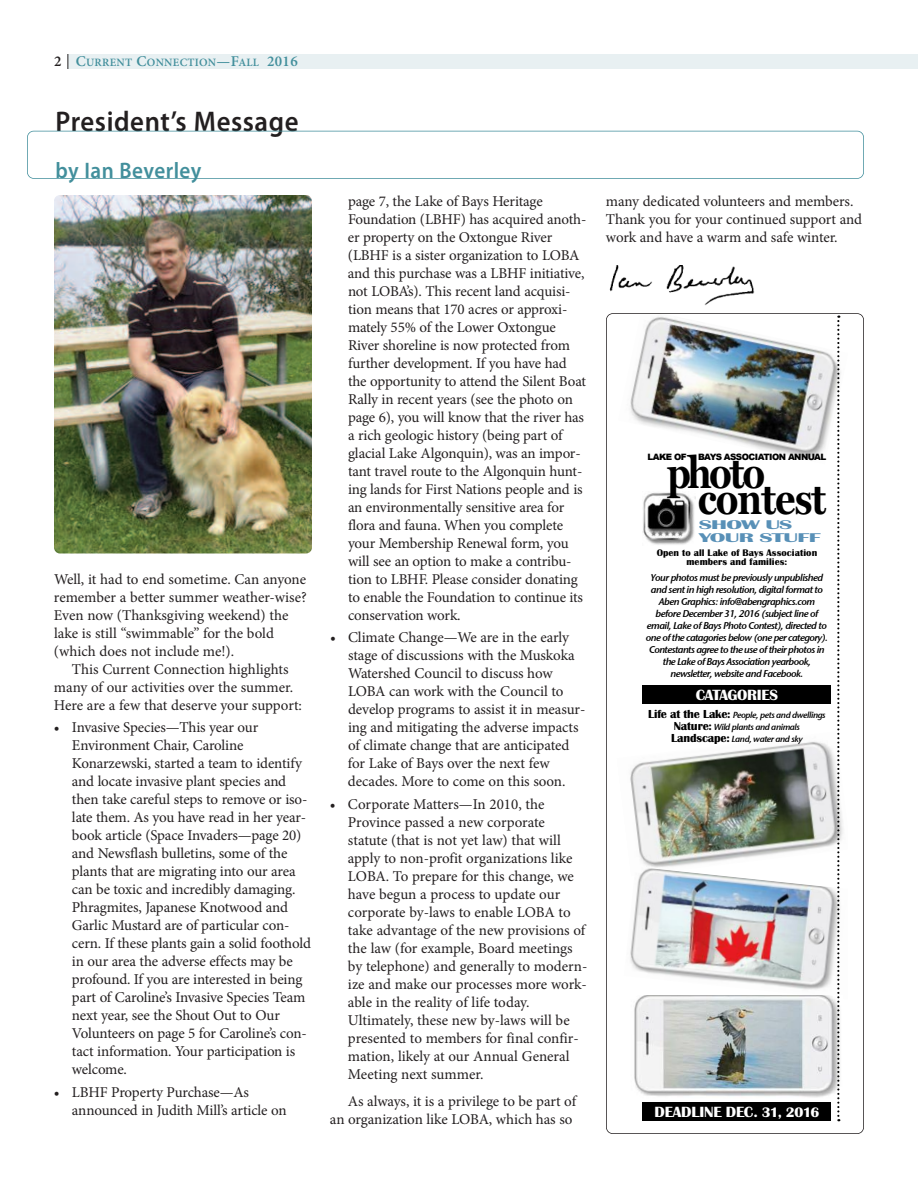
<style>
.page{position:relative;width:918px;height:1188px;background:#fff}
.page>*{position:absolute;margin:0;border:0;box-sizing:border-box;transform-origin:0 0}
.t1{font:700 44.85px "Miller Text";letter-spacing:-.025em;color:#000;scale:.89 1}
.t2{font:600 28.5px "Myriad Pro";letter-spacing:.02em;color:#231f20;scale:.94 1}
.t3{font:600 22.5px "Myriad Pro";letter-spacing:.02em;color:#428f9c;scale:.94 1}
.t4{font:700 15.3px "Britannic TOT";letter-spacing:-.02em;color:#fff}
.t5{font:15px/18px "Minion Pro";letter-spacing:-.01em;color:#231f20}
.t6{font:700 13.2px/13.2px "Britannic TOT";letter-spacing:-.03em;color:#5890b7;scale:1.84 1}
.t7{font:600 11.25px "Minion Pro";letter-spacing:.025em;color:#428f9c}
.t8{font:9.9px/12px "Stone Sans Sem ITCTT Semi Ita";letter-spacing:-.055em;color:#000;text-align:center}
.t9{font:700 9.9px/9.9px "Britannic TOT";letter-spacing:.01em;color:#000;text-align:center}
.t10{font:8.7px/12px "Stone Sans Sem ITCTT Semi Ita";letter-spacing:-.05em;color:#000;text-align:center}
.t11{font:900 8.7px "Arial";letter-spacing:-.06em;color:#000}
.s1{font-size:15px;color:#231f20}
.s2{font-size:15px}
.s3{font-family:"Britannic TOT";font-weight:700;font-size:12px}
.s4{font-size:14.25px}
</style>
<div class="page">
<div style="left:68px;top:54px;width:850px;height:15px;background:#e8f0f2"></div>
<svg style="left:68px;top:54px;width:1px;height:15px"></svg>
<div style="left:27px;top:131px;width:837px;height:48px;border:2px solid #428f9c;border-radius:7px"></div>
<img style="left:54px;top:195px;width:258px;height:359px;border-radius:6px">
<img style="left:609px;top:266px;width:146px;height:39px">
<img style="left:630px;top:733px;width:213px;height:134px">
<img style="left:630px;top:316px;width:211px;height:147px">
<img style="left:643px;top:492px;width:52px;height:53px">
<div style="left:643px;top:685px;width:188px;height:19px;background:#000"></div>
<img style="left:630px;top:867px;width:210px;height:127px">
<img style="left:634px;top:995px;width:206px;height:104px">
<div style="left:643px;top:1102px;width:188px;height:19px;background:#000"></div>
<svg style="left:837px;top:316px;width:2px;height:805px"></svg>
<div style="left:606px;top:313px;width:258px;height:821px;border:2px solid #231f20;border-radius:7px"></div>
<p class="t7" style="left:54px;top:59px;width:245px"><span class="s1">2</span> <span class="s2">C</span>URRENT <span class="s2">C</span>ONNECTION<span class="s2">—F</span>ALL <span class="s2">2016</span></p>
<h2 class="t2" style="left:55px;top:111px;width:260px">President’s Message</h2>
<h3 class="t3" style="left:55px;top:162px;width:157px">by Ian Beverley</h3>
<p class="t5" style="left:54px;top:571px;width:254px">Well, it had to end sometime. Can anyone remember a better summer weather-wise?<br>Even now (Thanksgiving weekend) the lake is still “swimmable” for the bold (which does not include me!).</p>
<p class="t5" style="left:54px;top:661px;width:250px;text-align:center">This Current Connection highlights many of our activities over the summer.<br>Here are a few that deserve your support:</p>
<p class="t5" style="left:72px;top:720px;width:241px;text-indent:-18px">• Invasive Species—This year our Environment Chair, Caroline Konarzewski, started a team to identify and locate invasive plant species and then take careful steps to remove or iso&shy;late them. As you have read in her year&shy;book article (Space Invaders—page 20) and Newsflash bulletins, some of the plants that are migrating into our area can be toxic and incredibly damaging.<br>Phragmites, Japanese Knotwood and Garlic Mustard are of particular con&shy;cern. If these plants gain a solid foothold in our area the adverse effects may be profound. If you are interested in being part of Caroline’s Invasive Species Team next year, see the Shout Out to Our Volunteers on page 5 for Caroline’s con&shy;tact information. Your participation is welcome.</p>
<p class="t5" style="left:72px;top:1084px;width:216px;text-indent:-18px">• LBHF Property Purchase—As announced in Judith Mill’s article on</p>
<p class="t5" style="left:348px;top:193px;width:240px">page 7, the Lake of Bays Heritage Foundation (LBHF) has acquired anoth&shy;er property on the Oxtongue River (LBHF is a sister organization to LOBA and this purchase was a LBHF initiative, not LOBA’s). This recent land acquisi&shy;tion means that 170 acres or approxi&shy;mately 55% of the Lower Oxtongue River shoreline is now protected from further development. If you have had the opportunity to attend the Silent Boat Rally in recent years (see the photo on page 6), you will know that the river has a rich geologic history (being part of glacial Lake Algonquin), was an impor&shy;tant travel route to the Algonquin hunt&shy;ing lands for First Nations people and is an environmentally sensitive area for flora and fauna. When you complete your Membership Renewal form, you will see an option to make a contribu&shy;tion to LBHF. Please consider donating to enable the Foundation to continue its conservation work.</p>
<p class="t5" style="left:348px;top:630px;width:239px;text-indent:-18px">• Climate Change—We are in the early stage of discussions with the Muskoka Watershed Council to discuss how LOBA can work with the Council to develop programs to assist it in measur&shy;ing and mitigating the adverse impacts of climate change that are anticipated for Lake of Bays over the next few decades. More to come on this soon.</p>
<p class="t5" style="left:348px;top:796px;width:241px;text-indent:-18px">• Corporate Matters—In 2010, the Province passed a new corporate statute (that is not yet law) that will apply to non-profit organizations like LOBA. To prepare for this change, we have begun a process to update our corporate by-laws to enable LOBA to take advantage of the new provisions of the law (for example, Board meetings by telephone) and generally to modern&shy;ize and make our processes more work&shy;able in the reality of life today.<br>Ultimately, these new by-laws will be presented to members for final confir&shy;mation, likely at our Annual General Meeting next summer.</p>
<p class="t5" style="left:330px;top:1093px;width:248px;text-align:right">As always, it is a privilege to be part of an organization like LOBA, which has so</p>
<p class="t5" style="left:606px;top:193px;width:258px">many dedicated volunteers and members.<br>Thank you for your continued support and work and have a warm and safe winter.</p>
<p class="t11" style="left:647px;top:450px;width:41px">LAKE OF</p>
<p class="t11" style="left:698px;top:450px;width:130px">BAYS ASSOCIATION ANNUAL</p>
<h1 class="t1" style="left:667px;top:446px;width:112px">photo</h1>
<h1 class="t1" style="left:698px;top:473px;width:146px">contest</h1>
<p class="t9" style="left:657px;top:547px;width:162px">Open to all Lake of Bays Association members and families:</p>
<p class="t8" style="left:646px;top:571px;width:184px">Your photos must be previously unpublished and sent in high resolution, digital format to Aben Graphics: info@abengraphics.com before December 31, 2016 (subject line of email, Lake of Bays Photo Contest), directed to one of the catagories below (one per category).<br>Contestants agree to the use of their photos in the Lake of Bays Association yearbook, newsletter, website and Facebook.</p>
<p class="t6" style="left:699px;top:518px;width:68px">SHOW US<br>YOUR STUFF</p>
<p class="t4" style="left:696px;top:686px;width:84px">CATAGORIES</p>
<p class="t10" style="left:648px;top:709px;width:179px"><span class="s3">Life at the Lake:</span> People, pets and dwellings<br><span class="s3">Nature:</span> Wild plants and animals<br><span class="s3">Landscape:</span> Land, water and sky</p>
<p class="t4" style="left:654px;top:1102px;width:166px">DEADLINE DEC. <span class="s4">31, 2016</span></p>
</div>
